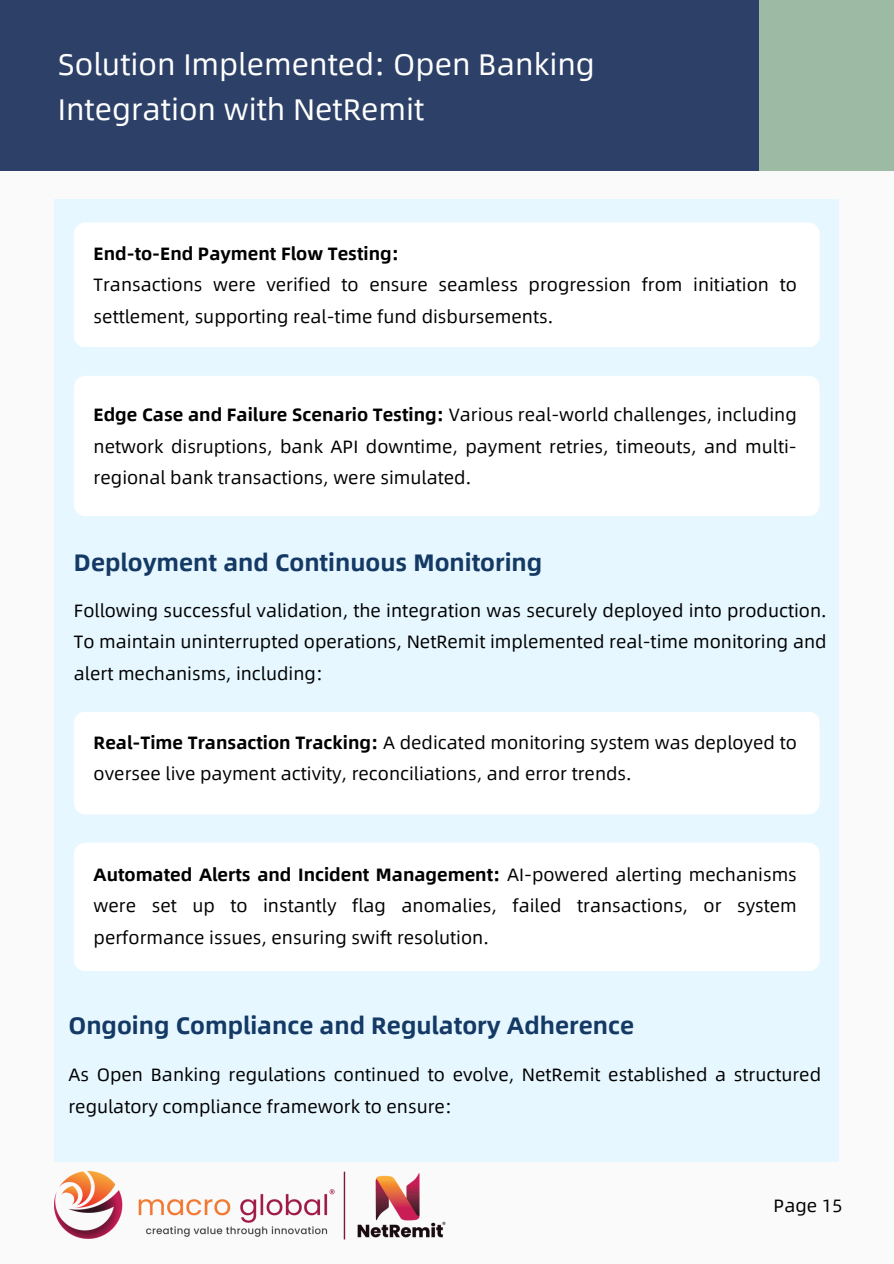
<style>
.page{position:relative;width:894px;height:1264px;background:#fff}
.page>*{position:absolute;margin:0;border:0;box-sizing:border-box;transform-origin:0 0}
.t1{font:30px/45px "Alibaba Sans";color:#fff}
.t2{font:700 24px "Alibaba Sans";color:#133964}
.t3{font:18px/31.5px "Alibaba Sans";color:#000}
.t4{font:700 18px "Alibaba Sans";color:#000}
.s1{font-weight:700}
</style>
<div class="page">
<div style="left:0;top:0;width:893px;height:1263px;background:#fafafa"></div>
<div style="left:0;top:0;width:893px;height:170px;background:#2d4068"></div>
<div style="left:759px;top:0;width:134px;height:170px;background:#9dbba4"></div>
<div style="left:54px;top:199px;width:785px;height:962px;background:#e6f7ff"></div>
<div style="left:74px;top:222px;width:745px;height:125px;background:#fff;border-radius:11px"></div>
<div style="left:74px;top:711px;width:745px;height:103px;background:#fff;border-radius:11px"></div>
<div style="left:74px;top:842px;width:745px;height:129px;background:#fff;border-radius:11px"></div>
<div style="left:74px;top:376px;width:745px;height:140px;background:#fff;border-radius:11px"></div>
<img style="left:54px;top:1171px;width:392px;height:68px">
<h2 class="t1" style="left:58px;top:40px;width:538px">Solution Implemented: Open Banking<br>Integration with NetRemit</h2>
<p class="t4" style="left:94px;top:238px;width:307px">End-to-End Payment Flow Testing:</p>
<p class="t3" style="left:94px;top:268px;width:704px">Transactions were verified to ensure seamless progression from initiation to settlement, supporting real-time fund disbursements.</p>
<p class="t3" style="left:94px;top:398px;width:704px;text-align:justify"><span class="s1">Edge Case and Failure Scenario Testing:</span> Various real-world challenges, including network disruptions, bank API downtime, payment retries, timeouts, and multi&shy;regional bank transactions, were simulated.</p>
<p class="t2" style="left:74px;top:542px;width:470px">Deployment and Continuous Monitoring</p>
<p class="t3" style="left:74px;top:593px;width:754px;text-align:justify">Following successful validation, the integration was securely deployed into production.<br>To maintain uninterrupted operations, NetRemit implemented real-time monitoring and alert mechanisms, including:</p>
<p class="t3" style="left:94px;top:725px;width:704px"><span class="s1">Real-Time Transaction Tracking:</span> A dedicated monitoring system was deployed to oversee live payment activity, reconciliations, and error trends.</p>
<h2 class="t3" style="left:94px;top:857px;width:704px;text-align:justify"><span class="s1">Automated Alerts and Incident Management:</span> AI-powered alerting mechanisms were set up to instantly flag anomalies, failed transactions, or system performance issues, ensuring swift resolution.</h2>
<p class="t2" style="left:68px;top:1005px;width:567px">Ongoing Compliance and Regulatory Adherence</p>
<p class="t3" style="left:68px;top:1057px;width:754px">As Open Banking regulations continued to evolve, NetRemit established a structured regulatory compliance framework to ensure:</p>
<h1 class="t3" style="left:773px;top:1189px;width:70px">Page 15</h1>
</div>
